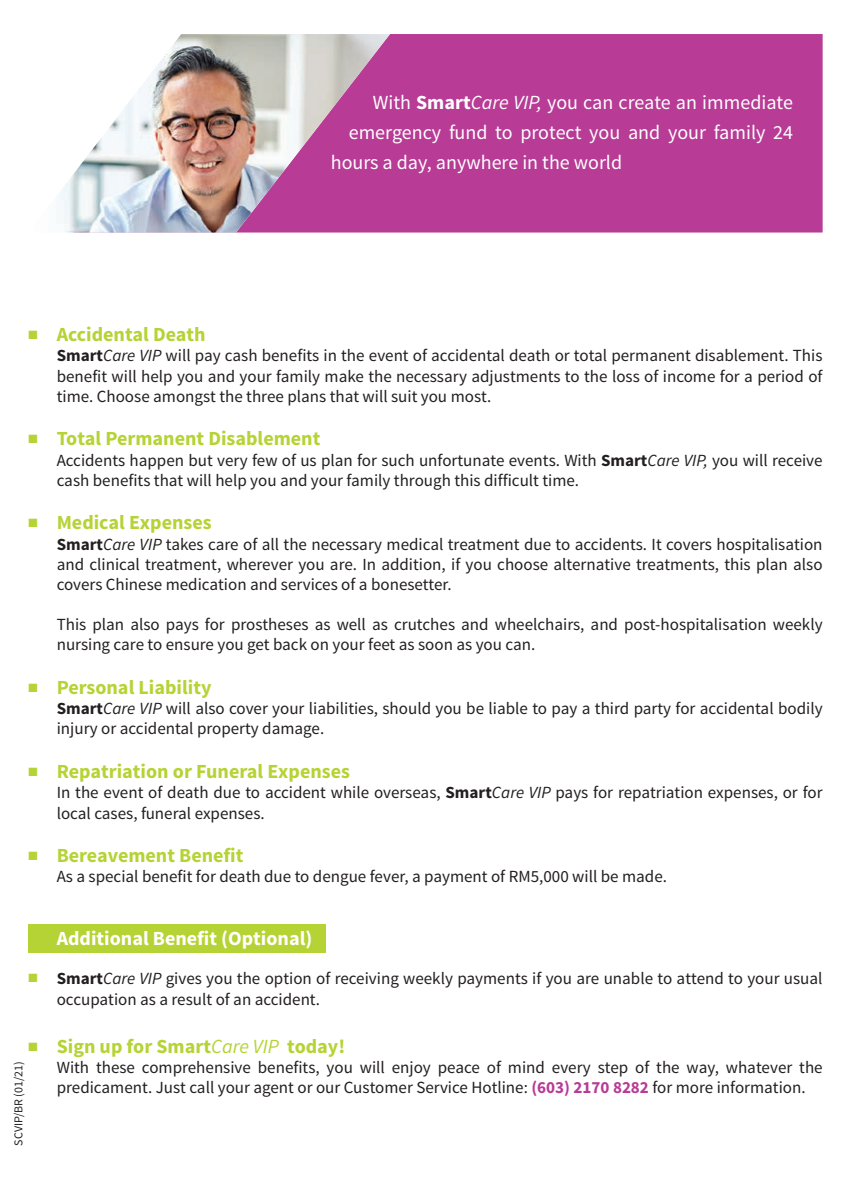
<style>
.page{position:relative;width:851px;height:1191px;background:#fff}
.page>*{position:absolute;margin:0;border:0;box-sizing:border-box;transform-origin:0 0}
.t1{font:700 20px "Source Sans Pro";color:#b5d334}
.t2{font:20px "Source Sans Pro";color:#fff}
.t3{font:700 20px "Source Sans Pro";color:#fff}
.t4{font:17px/20.4px "Source Sans Pro";color:#231f20}
.t5{font:12px "Source Sans Pro";color:#231f20}
.s1{font-weight:700}
.s2{font-style:italic}
.s3{color:#b5d334}
.s4{font-weight:400;font-style:italic}
.s5{font-weight:700;color:#b83b96}
</style>
<div class="page">
<div style="left:28px;top:924px;width:298px;height:28px;background:#b5d334"></div>
<div style="left:390px;top:34px;width:432px;height:198px;background:#b83b96"></div>
<img style="left:59px;top:34px;width:331px;height:198px">
<p class="t2" style="left:373px;top:90px;width:422px">With <span class="s1">Smart</span><span class="s2">Care VIP,</span> you can create an immediate</p>
<p class="t2" style="left:349px;top:120px;width:446px">emergency fund to protect you and your family 24</p>
<p class="t2" style="left:331px;top:150px;width:293px">hours a day, anywhere in the world</p>
<p class="t1" style="left:28px;top:321px;width:179px">■ Accidental Death</p>
<p class="t4" style="left:57px;top:345px;width:767px;text-align:justify"><span class="s1">Smart</span><span class="s2">Care VIP</span> will pay cash benefits in the event of accidental death or total permanent disablement. This benefit will help you and your family make the necessary adjustments to the loss of income for a period of time. Choose amongst the three plans that will suit you most.</p>
<p class="t1" style="left:28px;top:426px;width:293px">■ Total Permanent Disablement</p>
<p class="t4" style="left:57px;top:450px;width:767px">Accidents happen but very few of us plan for such unfortunate events. With <span class="s1">Smart</span><span class="s2">Care VIP,</span> you will receive cash benefits that will help you and your family through this difficult time.</p>
<p class="t1" style="left:28px;top:510px;width:185px">■ Medical Expenses</p>
<p class="t4" style="left:57px;top:534px;width:767px;text-align:justify"><span class="s1">Smart</span><span class="s2">Care VIP</span> takes care of all the necessary medical treatment due to accidents. It covers hospitalisation and clinical treatment, wherever you are. In addition, if you choose alternative treatments, this plan also covers Chinese medication and services of a bonesetter.</p>
<p class="t4" style="left:57px;top:614px;width:767px">This plan also pays for prostheses as well as crutches and wheelchairs, and post-hospitalisation weekly nursing care to ensure you get back on your feet as soon as you can.</p>
<p class="t1" style="left:28px;top:674px;width:184px">■ Personal Liability</p>
<p class="t4" style="left:57px;top:698px;width:767px"><span class="s1">Smart</span><span class="s2">Care VIP</span> will also cover your liabilities, should you be liable to pay a third party for accidental bodily injury or accidental property damage.</p>
<p class="t1" style="left:28px;top:758px;width:323px">■ Repatriation or Funeral Expenses</p>
<p class="t4" style="left:57px;top:782px;width:767px">In the event of death due to accident while overseas, <span class="s1">Smart</span><span class="s2">Care VIP</span> pays for repatriation expenses, or for local cases, funeral expenses.</p>
<p class="t1" style="left:28px;top:842px;width:216px">■ Bereavement Benefit</p>
<p class="t4" style="left:57px;top:866px;width:611px">As a special benefit for death due to dengue fever, a payment of RM5,000 will be made.</p>
<p class="t3" style="left:57px;top:925px;width:257px">Additional Benefit (Optional)</p>
<p class="t4" style="left:57px;top:968px;width:767px;text-indent:-28px"><span class="s3">■</span> <span class="s1">Smart</span><span class="s2">Care VIP</span> gives you the option of receiving weekly payments if you are unable to attend to your usual occupation as a result of an accident.</p>
<p class="t1" style="left:28px;top:1033px;width:318px">■ Sign up for Smart<span class="s4">Care VIP</span> today!</p>
<p class="t4" style="left:57px;top:1057px;width:767px">With these comprehensive benefits, you will enjoy peace of mind every step of the way, whatever the predicament. Just call your agent or our Customer Service Hotline: <span class="s5">(603) 2170 8282</span> for more information.</p>
<p class="t5" style="left:11px;top:1145px;width:86px;rotate:-90deg">SCVIP/BR (01/21)</p>
</div>
